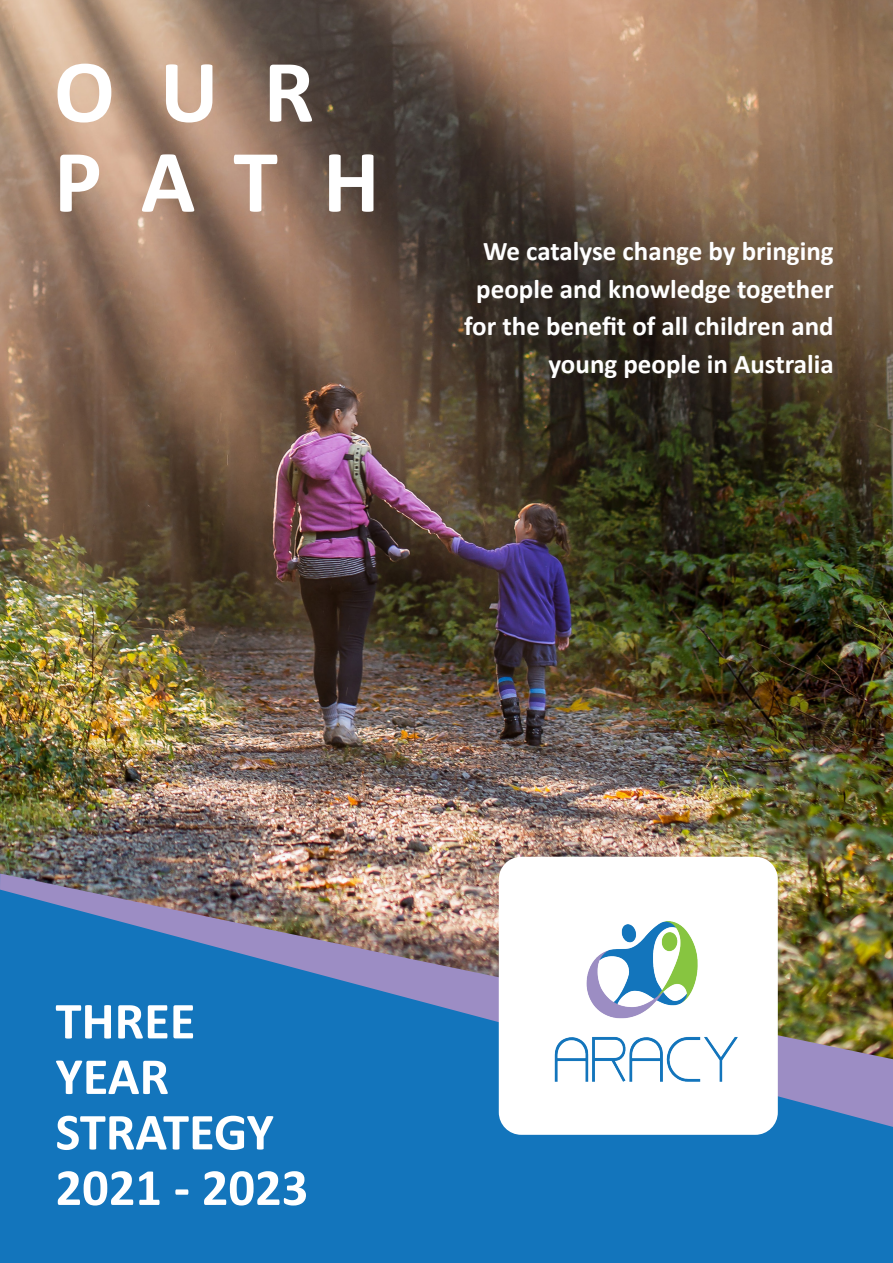
<style>
.page{position:relative;width:893px;height:1263px;background:#fff}
.page>*{position:absolute;margin:0;border:0;box-sizing:border-box;transform-origin:0 0}
.BigWhitePath{font:700 90px "Calibri";letter-spacing:.5em;color:#fff}
.White_Headline{font:700 52.5px "Calibri";color:#fff}
.t1{font:700 27px/37.5px "Calibri";color:#fff;text-align:right}
</style>
<div class="page">
<div style="left:1px;top:59px;width:892px;height:1204px;background:#1375bc"></div>
<svg style="left:0;top:1059px;width:893px;height:68px"></svg>
<img style="left:0;top:0;width:893px;height:1059px">
<div style="left:499px;top:857px;width:279px;height:278px;background:#fff;border-radius:22px"></div>
<img style="left:554px;top:921px;width:184px;height:161px">
<p class="BigWhitePath" style="left:54px;top:28px;width:262px">OUR</p>
<p class="BigWhitePath" style="left:54px;top:118px;width:327px">PATH</p>
<p class="t1" style="left:464px;top:232px;width:371px">We catalyse change by bringing people and knowledge together for the benefit of all children and young people in Australia</p>
<p class="White_Headline" style="left:56px;top:984px;width:141px">THREE</p>
<p class="White_Headline" style="left:56px;top:1039px;width:115px">YEAR</p>
<p class="White_Headline" style="left:56px;top:1095px;width:220px">STRATEGY</p>
<p class="White_Headline" style="left:56px;top:1150px;width:254px">2021 - 2023</p>
</div>
